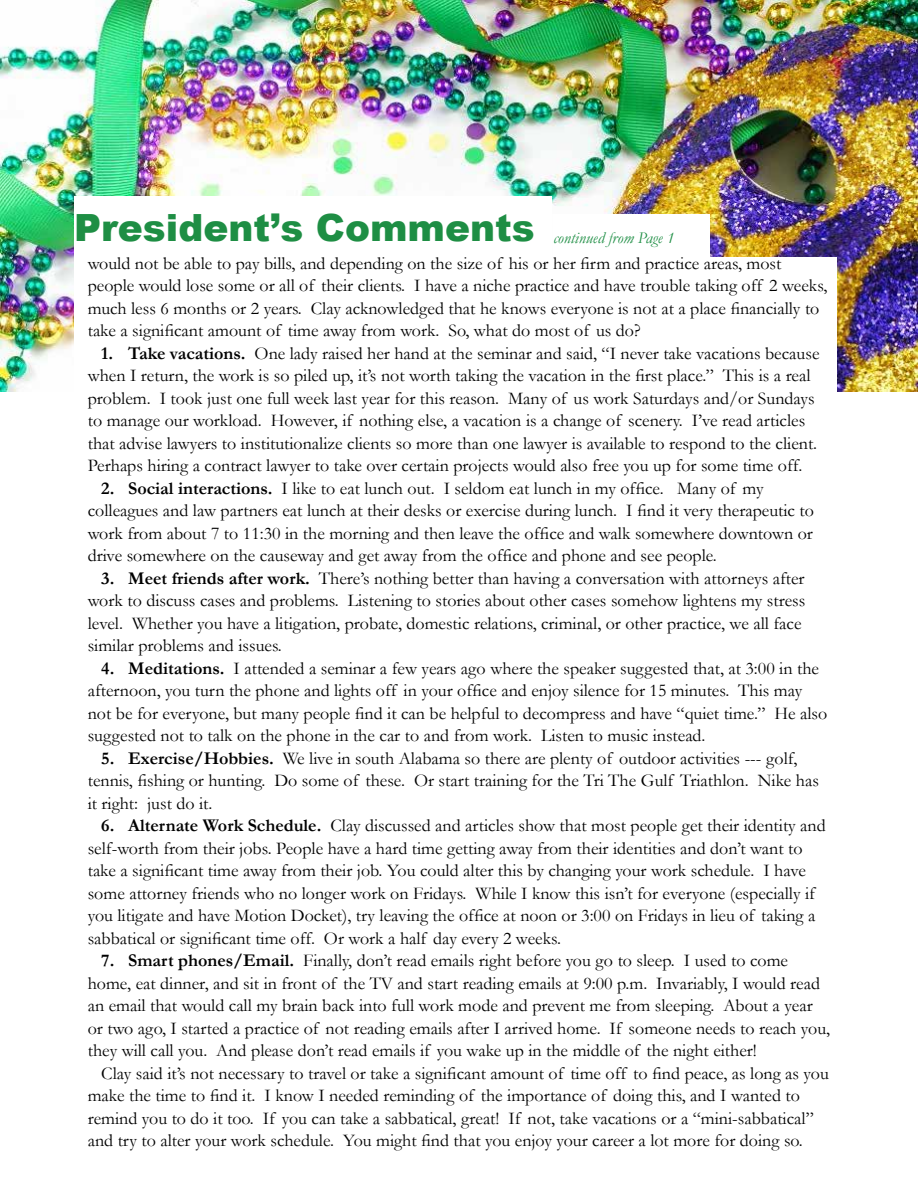
<style>
.page{position:relative;width:918px;height:1188px;background:#fff}
.page>*{position:absolute;margin:0;border:0;box-sizing:border-box;transform-origin:0 0}
.t1{font:900 37.5px "Arial";color:#1e8e44}
.t2{font:18px/22.5px "Garamond";color:#000}
.t3{font:italic 16.5px "Garamond";color:#1e8e44}
.s1{font-weight:700}
</style>
<div class="page">
<img style="left:0;top:0;width:918px;height:392px">
<div style="left:554px;top:214px;width:156px;height:47px;background:#fff"></div>
<div style="left:74px;top:197px;width:478px;height:62px;background:#fff"></div>
<div style="left:74px;top:257px;width:763px;height:924px;background:#fff"></div>
<h1 class="t1" style="left:74px;top:201px;width:462px">President’s Comments</h1>
<p class="t3" style="left:554px;top:227px;width:122px">continued from Page 1</p>
<p class="t2" style="left:88px;top:251px;width:741px">would not be able to pay bills, and depending on the size of his or her firm and practice areas, most people would lose some or all of their clients. I have a niche practice and have trouble taking off 2 weeks, much less 6 months or 2 years. Clay acknowledged that he knows everyone is not at a place financially to take a significant amount of time away from work. So, what do most of us do?</p>
<p class="t2" style="left:88px;top:341px;width:733px;text-indent:14px"><span class="s1">1. Take vacations.</span> One lady raised her hand at the seminar and said, “I never take vacations because when I return, the work is so piled up, it’s not worth taking the vacation in the first place.” This is a real problem. I took just one full week last year for this reason. Many of us work Saturdays and/or Sundays to manage our workload. However, if nothing else, a vacation is a change of scenery. I’ve read articles that advise lawyers to institutionalize clients so more than one lawyer is available to respond to the client.<br>Perhaps hiring a contract lawyer to take over certain projects would also free you up for some time off.</p>
<p class="t2" style="left:88px;top:476px;width:728px;text-indent:14px"><span class="s1">2. Social interactions.</span> I like to eat lunch out. I seldom eat lunch in my office. Many of my colleagues and law partners eat lunch at their desks or exercise during lunch. I find it very therapeutic to work from about 7 to 11:30 in the morning and then leave the office and walk somewhere downtown or drive somewhere on the causeway and get away from the office and phone and see people.</p>
<p class="t2" style="left:88px;top:566px;width:719px;text-indent:14px"><span class="s1">3. Meet friends after work.</span> There’s nothing better than having a conversation with attorneys after work to discuss cases and problems. Listening to stories about other cases somehow lightens my stress level. Whether you have a litigation, probate, domestic relations, criminal, or other practice, we all face similar problems and issues.</p>
<p class="t2" style="left:88px;top:656px;width:741px;text-indent:14px"><span class="s1">4. Meditations.</span> I attended a seminar a few years ago where the speaker suggested that, at 3:00 in the afternoon, you turn the phone and lights off in your office and enjoy silence for 15 minutes. This may not be for everyone, but many people find it can be helpful to decompress and have “quiet time.” He also suggested not to talk on the phone in the car to and from work. Listen to music instead.</p>
<p class="t2" style="left:88px;top:746px;width:733px;text-indent:14px"><span class="s1">5. Exercise/Hobbies.</span> We live in south Alabama so there are plenty of outdoor activities --- golf, tennis, fishing or hunting. Do some of these. Or start training for the Tri The Gulf Triathlon. Nike has it right: just do it.</p>
<p class="t2" style="left:88px;top:814px;width:740px;text-indent:14px"><span class="s1">6. Alternate Work Schedule.</span> Clay discussed and articles show that most people get their identity and self-worth from their jobs. People have a hard time getting away from their identities and don’t want to take a significant time away from their job. You could alter this by changing your work schedule. I have some attorney friends who no longer work on Fridays. While I know this isn’t for everyone (especially if you litigate and have Motion Docket), try leaving the office at noon or 3:00 on Fridays in lieu of taking a sabbatical or significant time off. Or work a half day every 2 weeks.</p>
<p class="t2" style="left:88px;top:949px;width:744px;text-indent:14px"><span class="s1">7. Smart phones/Email.</span> Finally, don’t read emails right before you go to sleep. I used to come home, eat dinner, and sit in front of the TV and start reading emails at 9:00 p.m. Invariably, I would read an email that would call my brain back into full work mode and prevent me from sleeping. About a year or two ago, I started a practice of not reading emails after I arrived home. If someone needs to reach you, they will call you. And please don’t read emails if you wake up in the middle of the night either!</p>
<p class="t2" style="left:88px;top:1061px;width:743px;text-indent:14px">Clay said it’s not necessary to travel or take a significant amount of time off to find peace, as long as you make the time to find it. I know I needed reminding of the importance of doing this, and I wanted to remind you to do it too. If you can take a sabbatical, great! If not, take vacations or a “mini-sabbatical” and try to alter your work schedule. You might find that you enjoy your career a lot more for doing so.</p>
</div>
